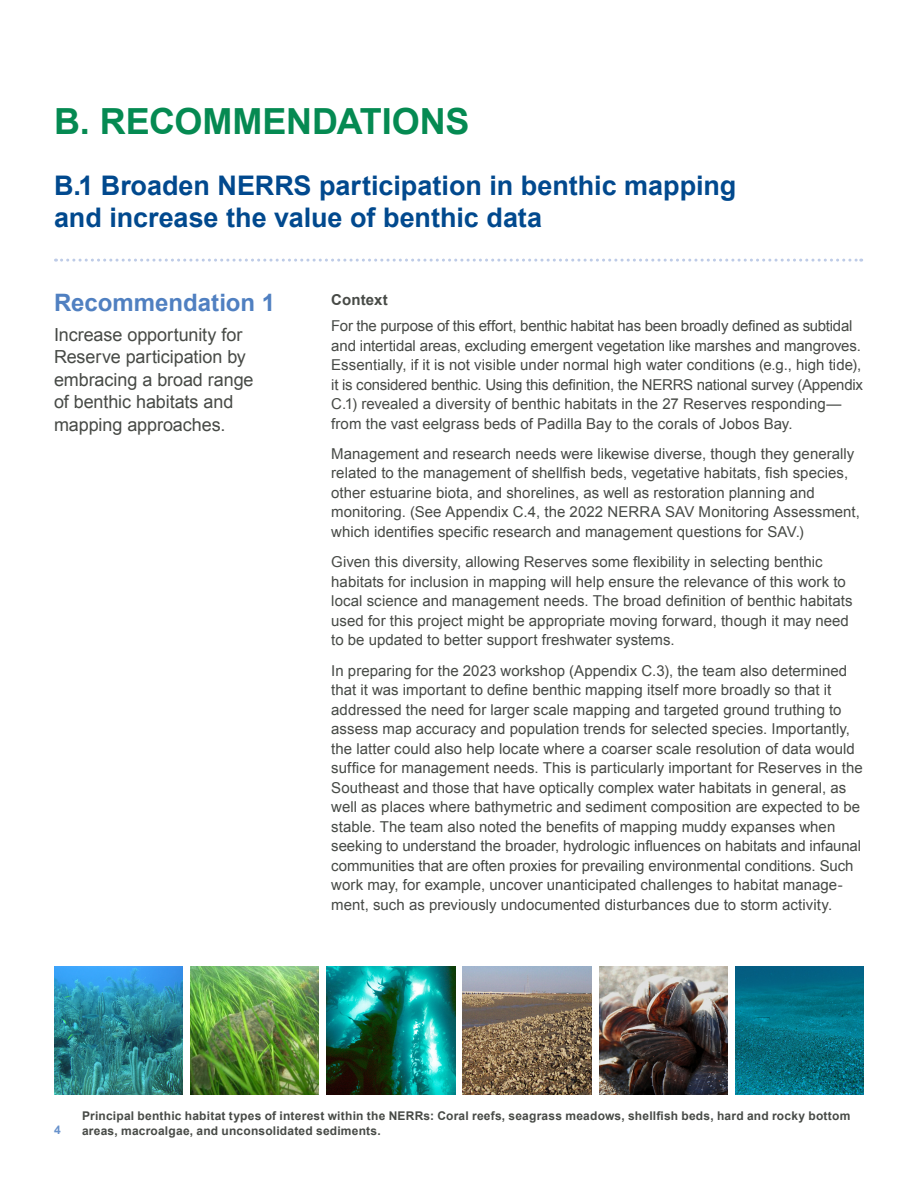
<style>
.page{position:relative;width:918px;height:1188px;background:#fff}
.page>*{position:absolute;margin:0;border:0;box-sizing:border-box;transform-origin:0 0}
.t1{font:700 36px "Arial";letter-spacing:-.005em;color:#058a52}
.t2{font:700 27px/31.5px "Arial";color:#01498e}
.t3{font:700 24px "Arial";color:#5080c1}
.t4{font:18px/22.5px "Arial";letter-spacing:-.005em;color:#474a46}
.t5{font:15px/19.5px "Arial";color:#474a46}
.t6{font:700 15px "Arial";letter-spacing:.005em;color:#474a46}
.t7{font:700 12px "Arial";letter-spacing:.015em;color:#474a46}
.t8{font:700 12px "Arial";color:#6892cc}
</style>
<div class="page">
<svg style="left:56px;top:259px;width:806px;height:3px"></svg>
<img style="left:327px;top:966px;width:128px;height:129px">
<img style="left:54px;top:966px;width:129px;height:129px">
<img style="left:599px;top:966px;width:129px;height:129px">
<img style="left:463px;top:966px;width:128px;height:129px">
<img style="left:190px;top:966px;width:129px;height:129px">
<img style="left:735px;top:966px;width:129px;height:129px">
<h1 class="t1" style="left:54px;top:98px;width:417px">B. RECOMMENDATIONS</h1>
<h2 class="t2" style="left:54px;top:171px;width:684px">B.1 Broaden NERRS participation in benthic mapping and increase the value of benthic data</h2>
<h3 class="t3" style="left:54px;top:287px;width:223px">Recommendation 1</h3>
<p class="t4" style="left:54px;top:323px;width:201px">Increase opportunity for<br>Reserve participation by embracing a broad range of benthic habitats and mapping approaches.</p>
<p class="t6" style="left:331px;top:290px;width:58px">Context</p>
<p class="t5" style="left:331px;top:316px;width:533px">For the purpose of this effort, benthic habitat has been broadly defined as subtidal and intertidal areas, excluding emergent vegetation like marshes and mangroves.<br>Essentially, if it is not visible under normal high water conditions (e.g., high tide), it is considered benthic. Using this definition, the NERRS national survey (Appendix C.1) revealed a diversity of benthic habitats in the 27 Reserves responding— from the vast eelgrass beds of Padilla Bay to the corals of Jobos Bay.</p>
<p class="t5" style="left:331px;top:444px;width:530px">Management and research needs were likewise diverse, though they generally related to the management of shellfish beds, vegetative habitats, fish species, other estuarine biota, and shorelines, as well as restoration planning and monitoring. (See Appendix C.4, the 2022 NERRA SAV Monitoring Assessment, which identifies specific research and management questions for SAV.)</p>
<p class="t5" style="left:331px;top:552px;width:523px">Given this diversity, allowing Reserves some flexibility in selecting benthic habitats for inclusion in mapping will help ensure the relevance of this work to local science and management needs. The broad definition of benthic habitats used for this project might be appropriate moving forward, though it may need to be updated to better support freshwater systems.</p>
<p class="t5" style="left:331px;top:661px;width:533px">In preparing for the 2023 workshop (Appendix C.3), the team also determined that it was important to define benthic mapping itself more broadly so that it addressed the need for larger scale mapping and targeted ground truthing to assess map accuracy and population trends for selected species. Importantly, the latter could also help locate where a coarser scale resolution of data would suffice for management needs. This is particularly important for Reserves in the Southeast and those that have optically complex water habitats in general, as well as places where bathymetric and sediment composition are expected to be stable. The team also noted the benefits of mapping muddy expanses when seeking to understand the broader, hydrologic influences on habitats and infaunal communities that are often proxies for prevailing environmental conditions. Such work may, for example, uncover unanticipated challenges to habitat manage&shy;ment, such as previously undocumented disturbances due to storm activity.</p>
<p class="t7" style="left:82px;top:1108px;width:770px">Principal benthic habitat types of interest within the NERRs: Coral reefs, seagrass meadows, shellfish beds, hard and rocky bottom</p>
<p class="t8" style="left:54px;top:1122px;width:8px">4</p>
<p class="t7" style="left:82px;top:1123px;width:300px">areas, macroalgae, and unconsolidated sediments.</p>
</div>
